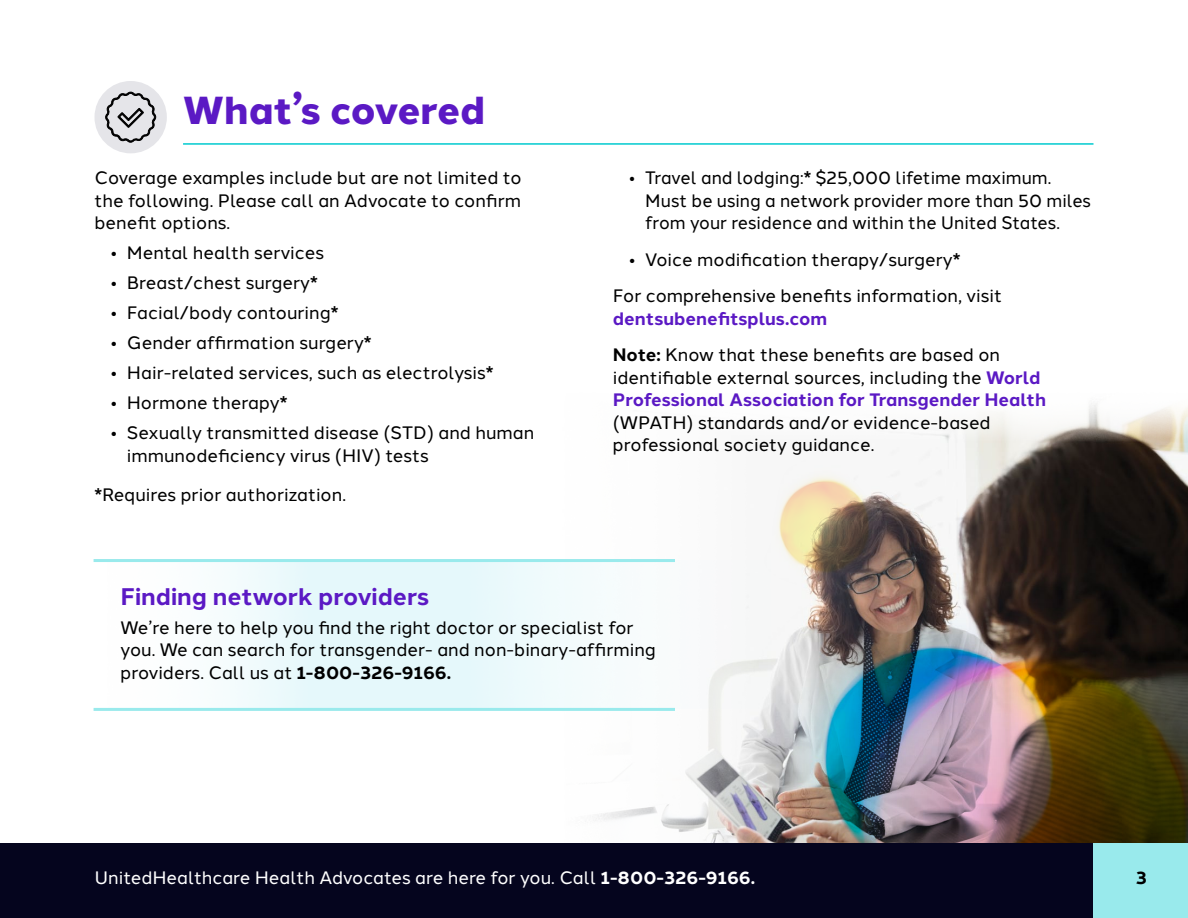
<style>
.page{position:relative;width:1188px;height:918px;background:#fff}
.page>*{position:absolute;margin:0;border:0;box-sizing:border-box;transform-origin:0 0}
.t1{font:800 39px "Halcom";letter-spacing:-.005em;color:#5b19c4}
.t2{font:700 24px "Halcom";color:#5b19c4}
.t3{font:18px/22.5px "Halcom";color:#000}
.t4{font:700 18px/22.5px "Halcom";color:#5b19c4}
.t5{font:18px "Halcom";color:#fff}
.t6{font:700 18px "Halcom";color:#000}
.s1{font-weight:700;color:#5b19c4}
.s2{font-weight:700}
.s3{font-weight:400;color:#000}
</style>
<div class="page">
<img style="left:554px;top:403px;width:634px;height:441px">
<hr style="left:183px;top:143px;width:911px;height:2px;background:#00cacf">
<img style="left:733px;top:567px;width:455px;height:277px">
<div style="left:94px;top:560px;width:696px;height:149px;background:linear-gradient(to right,#f1fdff,#f0f6f7)"></div>
<hr style="left:94px;top:559px;width:581px;height:3px;background:#99eaec">
<hr style="left:94px;top:708px;width:581px;height:3px;background:#99eaec">
<img style="left:763px;top:459px;width:124px;height:134px">
<div style="left:95px;top:81px;width:72px;height:72px;background:#e5e5e9;border-radius:50%"></div>
<svg style="left:104px;top:92px;width:53px;height:51px"></svg>
<div style="left:0;top:844px;width:1188px;height:74px;background:#05051e"></div>
<div style="left:1094px;top:844px;width:94px;height:74px;background:#99eaec"></div>
<h1 class="t1" style="left:183px;top:79px;width:304px">What’s covered</h1>
<p class="t3" style="left:94px;top:165px;width:429px;text-align:justify">Coverage examples include but are not limited to the following. Please call an Advocate to confirm benefit options.</p>
<p class="t3" style="left:111px;top:240px;width:215px">• Mental health services</p>
<p class="t3" style="left:111px;top:270px;width:209px">• Breast/chest surgery*</p>
<p class="t3" style="left:111px;top:300px;width:229px">• Facial/body contouring*</p>
<p class="t3" style="left:111px;top:330px;width:262px">• Gender affirmation surgery*</p>
<p class="t3" style="left:111px;top:360px;width:384px">• Hair-related services, such as electrolysis*</p>
<p class="t3" style="left:111px;top:390px;width:178px">• Hormone therapy*</p>
<p class="t3" style="left:127px;top:420px;width:409px;text-indent:-16px">• Sexually transmitted disease (STD) and human immunodeficiency virus (HIV) tests</p>
<p class="t3" style="left:94px;top:482px;width:253px">*Requires prior authorization.</p>
<p class="t3" style="left:645px;top:165px;width:447px;text-indent:-16px">• Travel and lodging:* $25,000 lifetime maximum.<br>Must be using a network provider more than 50 miles from your residence and within the United States.</p>
<p class="t3" style="left:613px;top:239px;width:391px;line-height:36.6px;text-indent:16px">• Voice modification therapy/surgery*<br>For comprehensive benefits information, visit</p>
<p class="t3" style="left:613px;top:298px;width:389px;line-height:36.6px"><span class="s1">dentsubenefitsplus.com<br></span><span class="s2">Note:</span> Know that these benefits are based on</p>
<p class="t4" style="left:613px;top:365px;width:435px"><span class="s3">identifiable external sources, including the</span> World<br>Professional Association for Transgender Health</p>
<p class="t3" style="left:613px;top:409px;width:379px">(WPATH) standards and/or evidence-based professional society guidance.</p>
<h2 class="t2" style="left:121px;top:578px;width:310px">Finding network providers</h2>
<p class="t3" style="left:121px;top:614px;width:537px">We’re here to help you find the right doctor or specialist for you. We can search for transgender- and non-binary-affirming providers. Call us at <span class="s2">1-800-326-9166.</span></p>
<p class="t5" style="left:94px;top:864px;width:662px">UnitedHealthcare Health Advocates are here for you. Call <span class="s2">1-800-326-9166.</span></p>
<p class="t6" style="left:1136px;top:863px;width:13px">3</p>
</div>
